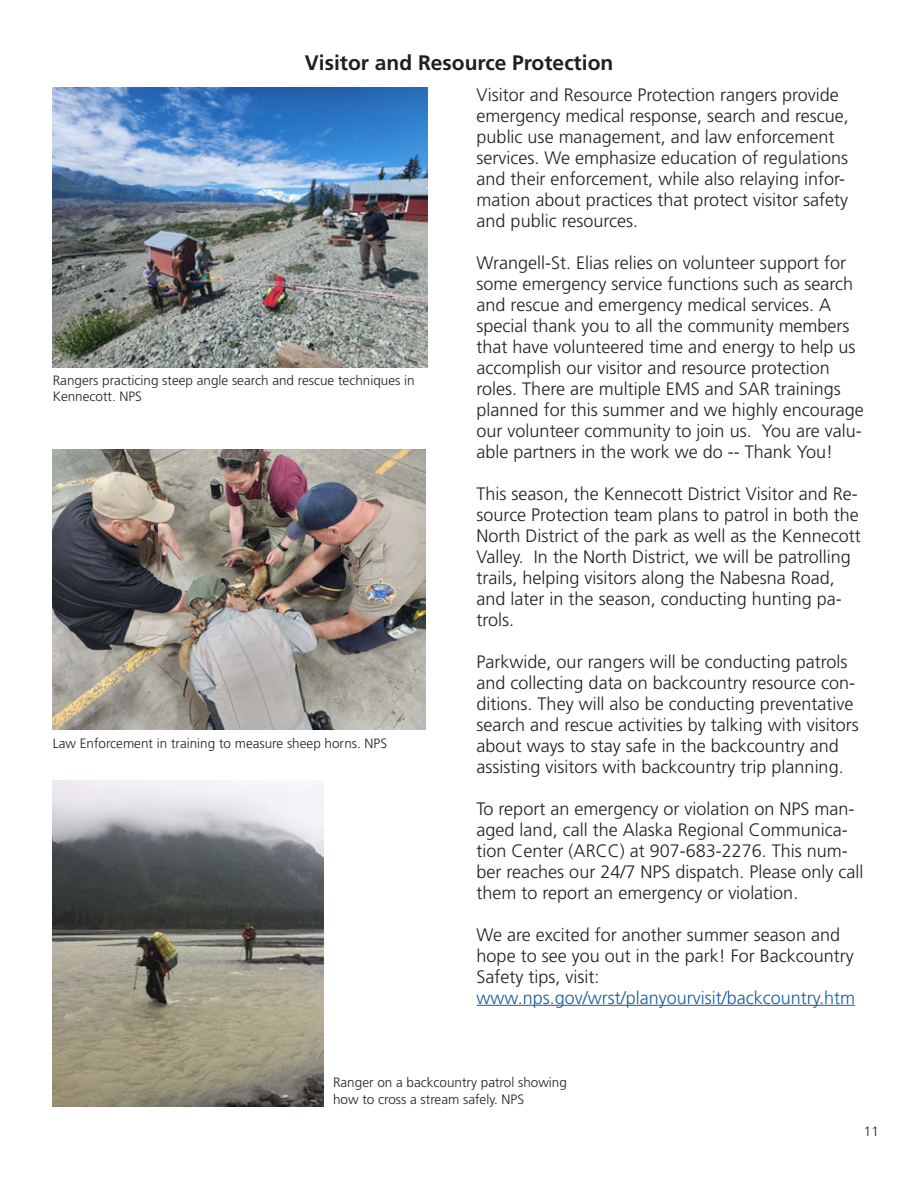
<style>
.page{position:relative;width:918px;height:1188px;background:#fff}
.page>*{position:absolute;margin:0;border:0;box-sizing:border-box;transform-origin:0 0}
.t1{font:700 21px "Frutiger LT Std";color:#231f20}
.t2{font:300 18px/21px "Frutiger LT Std";color:#231f20}
.t3{font:300 18px "Frutiger LT Std";color:#175d9e}
.t4{font:300 13.5px/16.5px "Frutiger LT Std";color:#231f20}
</style>
<div class="page">
<hr style="left:477px;top:1005px;width:378px;height:1px;background:#175d9e">
<img style="left:53px;top:87px;width:374px;height:281px">
<img style="left:53px;top:450px;width:373px;height:280px">
<img style="left:53px;top:780px;width:270px;height:327px">
<h1 class="t1" style="left:305px;top:50px;width:310px">Visitor and Resource Protection</h1>
<p class="t4" style="left:53px;top:372px;width:363px">Rangers practicing steep angle search and rescue techniques in<br>Kennecott. NPS</p>
<p class="t4" style="left:53px;top:735px;width:336px">Law Enforcement in training to measure sheep horns. NPS</p>
<p class="t2" style="left:477px;top:84px;width:374px">Visitor and Resource Protection rangers provide emergency medical response, search and rescue, public use management, and law enforcement services. We emphasize education of regulations and their enforcement, while also relaying infor&shy;mation about practices that protect visitor safety and public resources.</p>
<p class="t2" style="left:477px;top:252px;width:389px">Wrangell-St. Elias relies on volunteer support for some emergency service functions such as search and rescue and emergency medical services. A special thank you to all the community members that have volunteered time and energy to help us accomplish our visitor and resource protection roles. There are multiple EMS and SAR trainings planned for this summer and we highly encourage our volunteer community to join us. You are valu&shy;able partners in the work we do -- Thank You!</p>
<p class="t2" style="left:477px;top:483px;width:386px">This season, the Kennecott District Visitor and Re&shy;source Protection team plans to patrol in both the North District of the park as well as the Kennecott Valley. In the North District, we will be patrolling trails, helping visitors along the Nabesna Road, and later in the season, conducting hunting pa&shy;trols.</p>
<p class="t2" style="left:477px;top:651px;width:384px">Parkwide, our rangers will be conducting patrols and collecting data on backcountry resource con&shy;ditions. They will also be conducting preventative search and rescue activities by talking with visitors about ways to stay safe in the backcountry and assisting visitors with backcountry trip planning.</p>
<p class="t2" style="left:477px;top:798px;width:388px">To report an emergency or violation on NPS man&shy;aged land, call the Alaska Regional Communica&shy;tion Center (ARCC) at 907-683-2276. This num&shy;ber reaches our 24/7 NPS dispatch. Please only call them to report an emergency or violation.</p>
<p class="t2" style="left:477px;top:924px;width:379px">We are excited for another summer season and hope to see you out in the park! For Backcountry<br>Safety tips, visit:</p>
<p class="t3" style="left:477px;top:987px;width:380px">www.nps.gov/wrst/planyourvisit/backcountry.htm</p>
<p class="t4" style="left:333px;top:1074px;width:235px">Ranger on a backcountry patrol showing how to cross a stream safely. NPS</p>
<p class="t4" style="left:864px;top:1123px;width:17px">11</p>
</div>
